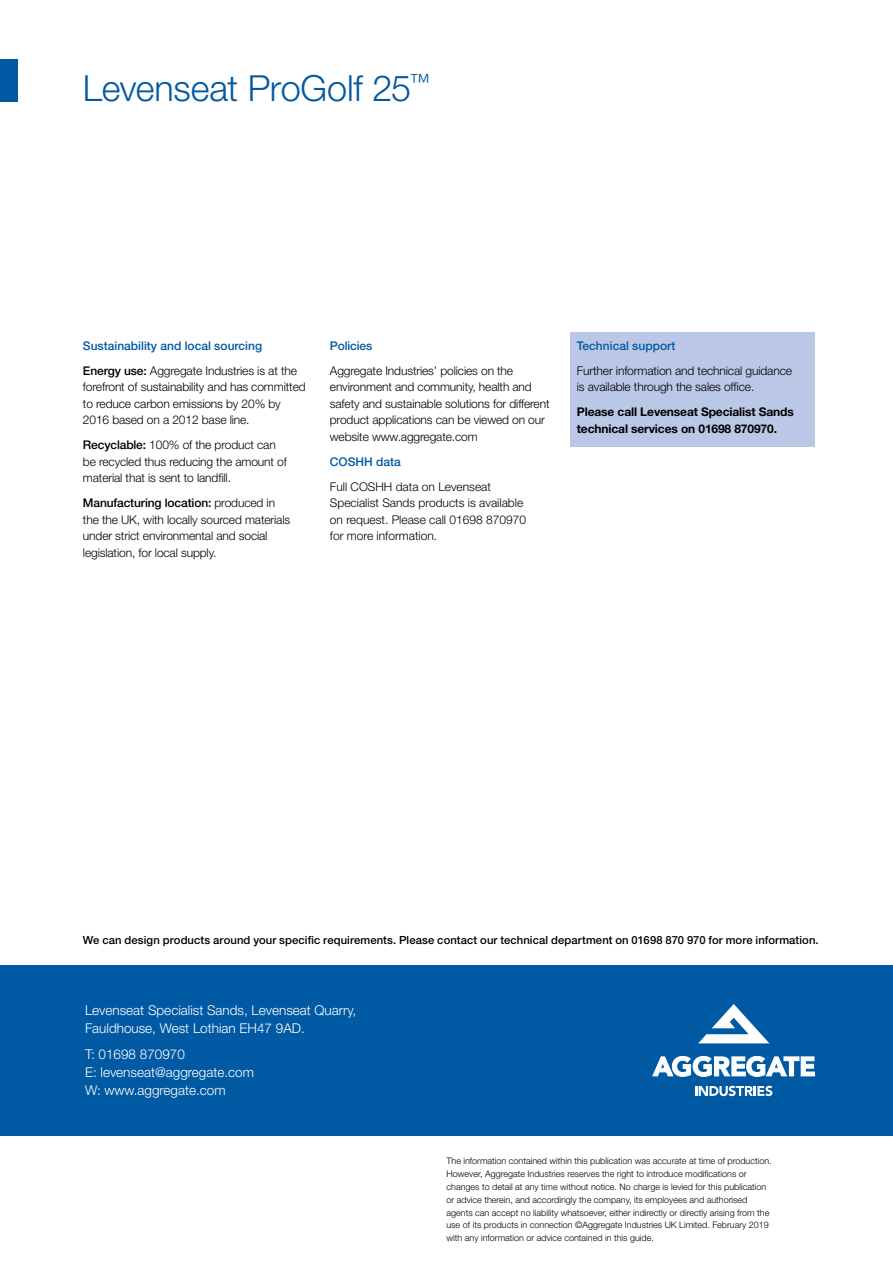
<style>
.page{position:relative;width:893px;height:1263px;background:#fff}
.page>*{position:absolute;margin:0;border:0;box-sizing:border-box;transform-origin:0 0}
.t1{font:300 36px "Helvetica Neue";letter-spacing:-.01em;color:#0059a3}
.t2{font:300 13.5px/18px "Helvetica Neue";color:#fff}
.t3{font:300 12px/16.5px "Helvetica Neue";letter-spacing:-.01em;color:#000}
.t4{font:500 12px/25px "Helvetica Neue";color:#0059a3}
.t5{font:700 12px/16.5px "Helvetica Neue";letter-spacing:-.01em;color:#000}
.t6{font:500 11.25px "Helvetica Neue";letter-spacing:.01em;color:#000}
.t7{font:300 9px/12.8px "Helvetica Neue";color:#000}
.s1{color:#000}
.s2{font-weight:300;color:#000}
.s3{font-weight:500}
</style>
<div class="page">
<div style="left:570px;top:333px;width:245px;height:114px;background:#bbc7e6"></div>
<div style="left:0;top:965px;width:893px;height:170px;background:#0059a3"></div>
<div style="left:0;top:60px;width:17px;height:42px;background:#0059a3"></div>
<svg style="left:698px;top:1004px;width:71px;height:39px"></svg>
<svg style="left:652px;top:1056px;width:163px;height:21px"></svg>
<svg style="left:695px;top:1086px;width:77px;height:10px"></svg>
<h1 class="t1" style="left:83px;top:66px;width:348px">Levenseat ProGolf 25<sup>™</sup></h1>
<p class="t4" style="left:83px;top:333px;width:216px">Sustainability and local sourcing<br><span class="s1">Energy use:</span> <span class="s2">Aggregate Industries is at the</span></p>
<p class="t3" style="left:83px;top:378px;width:224px">forefront of sustainability and has committed to reduce carbon emissions by 20% by<br>2016 based on a 2012 base line.</p>
<p class="t3" style="left:83px;top:436px;width:205px"><span class="s3">Recyclable:</span> 100% of the product can be recycled thus reducing the amount of material that is sent to landfill.</p>
<p class="t3" style="left:83px;top:494px;width:209px"><span class="s3">Manufacturing location:</span> produced in the the UK, with locally sourced materials under strict environmental and social legislation, for local supply.</p>
<p class="t4" style="left:330px;top:333px;width:44px">Policies</p>
<p class="t3" style="left:330px;top:362px;width:221px">Aggregate Industries’ policies on the environment and community, health and safety and sustainable solutions for different product applications can be viewed on our website www.aggregate.com</p>
<p class="t4" style="left:330px;top:449px;width:72px">COSHH data</p>
<p class="t3" style="left:330px;top:478px;width:198px">Full COSHH data on Levenseat<br>Specialist Sands products is available on request. Please call 01698 870970 for more information.</p>
<p class="t4" style="left:577px;top:333px;width:100px">Technical support</p>
<p class="t3" style="left:577px;top:362px;width:217px">Further information and technical guidance is available through the sales office.</p>
<p class="t5" style="left:577px;top:403px;width:219px">Please call Levenseat Specialist Sands technical services on 01698 870970.</p>
<p class="t6" style="left:83px;top:933px;width:737px">We can design products around your specific requirements. Please contact our technical department on 01698 870 970 for more information.</p>
<p class="t2" style="left:85px;top:1001px;width:273px">Levenseat Specialist Sands, Levenseat Quarry,<br>Fauldhouse, West Lothian EH47 9AD.</p>
<p class="t2" style="left:85px;top:1045px;width:170px">T: 01698 870970<br>E: levenseat@aggregate.com<br>W: www.aggregate.com</p>
<p class="t7" style="left:446px;top:1155px;width:327px">The information contained within this publication was accurate at time of production.<br>However, Aggregate Industries reserves the right to introduce modifications or changes to detail at any time without notice. No charge is levied for this publication or advice therein, and accordingly the company, its employees and authorised agents can accept no liability whatsoever, either indirectly or directly arising from the use of its products in connection ©Aggregate Industries UK Limited. February 2019 with any information or advice contained in this guide.</p>
</div>
